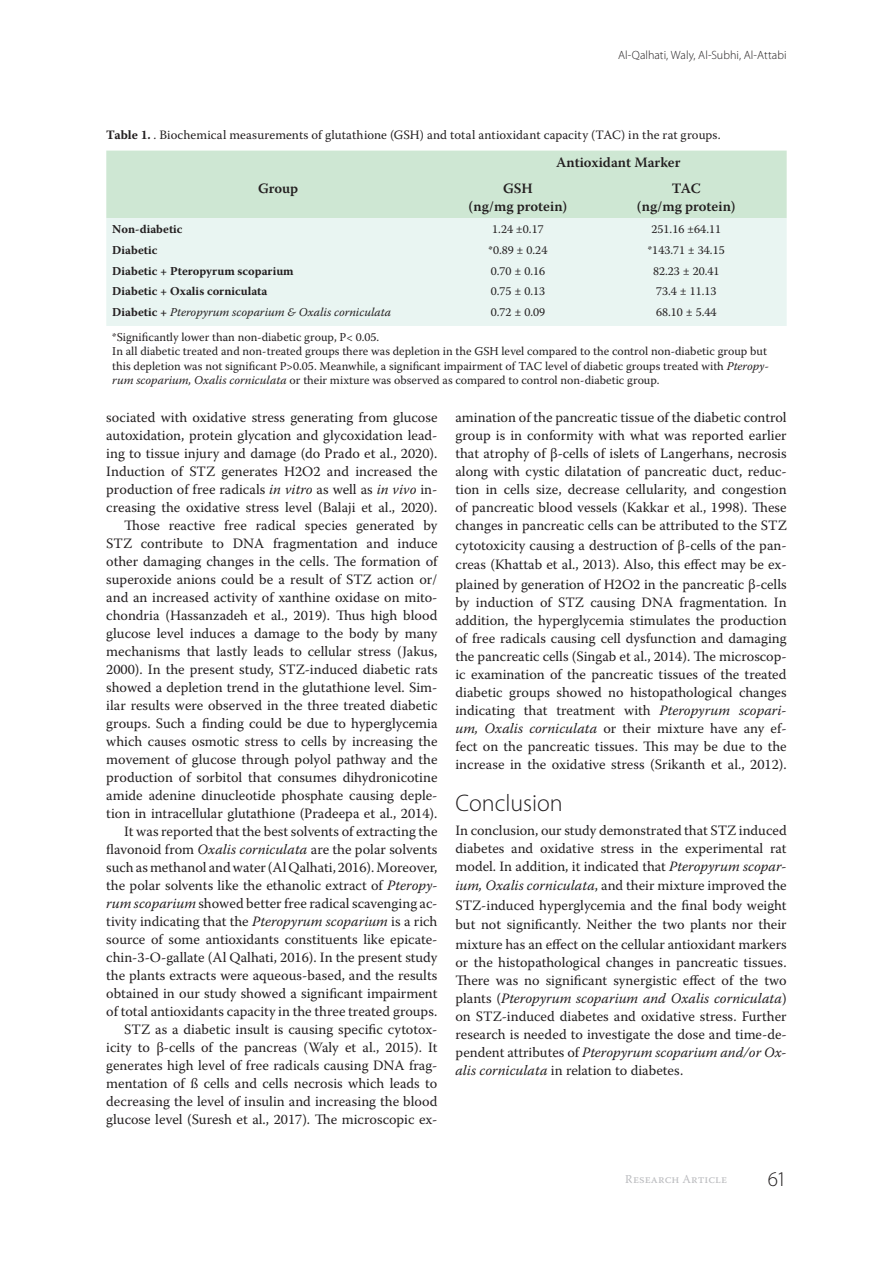
<style>
.page{position:relative;width:893px;height:1263px;background:#fff}
.page>*{position:absolute;margin:0;border:0;box-sizing:border-box;transform-origin:0 0}
.Heading1{font:300 24px "Myriad Pro";color:#231f20}
.t1{font:300 21px "Myriad Pro";color:#231f20}
.Body{font:14.25px/18px "Warnock Pro";color:#231f20;text-align:justify}
.Body_NoIndent{font:14.25px/18px "Warnock Pro";color:#231f20;text-align:justify}
.TableHeaderCentered{font:600 14.25px "Warnock Pro";color:#231f20}
.t2{font:12.75px "Warnock Pro";letter-spacing:.005em;color:#231f20}
.TableCellLeft{font:12px/14.2px "Warnock Pro";color:#231f20}
.TableCellLeft-2{font:700 12px "Warnock Pro";color:#231f20}
.TableCellLeft-3{font:italic 12px "Warnock Pro";color:#231f20}
.t3{font:300 12px "Myriad Pro";letter-spacing:.005em;color:#231f20}
.t4{font:12px "Warnock Pro";letter-spacing:.01em;color:#bcbdc0}
.s1{font-weight:700}
.s2{font-weight:700;font-style:normal}
.s3{font-style:italic}
</style>
<div class="page">
<div style="left:106px;top:151px;width:681px;height:67px;background:#cee7d3"></div>
<div style="left:106px;top:218px;width:681px;height:108px;background:#e9f5f2"></div>
<p class="t3" style="left:618px;top:47px;width:170px">Al-Qalhati, Waly, Al-Subhi, Al-Attabi</p>
<p class="t2" style="left:106px;top:127px;width:616px"><span class="s1">Table 1.</span> . Biochemical measurements of glutathione (GSH) and total antioxidant capacity (TAC) in the rat groups.</p>
<p class="TableHeaderCentered" style="left:556px;top:154px;width:126px">Antioxidant Marker</p>
<p class="TableHeaderCentered" style="left:258px;top:179px;width:42px">Group</p>
<p class="TableHeaderCentered" style="left:503px;top:179px;width:31px">GSH</p>
<p class="TableHeaderCentered" style="left:469px;top:197px;width:100px">(ng/mg protein)</p>
<p class="TableHeaderCentered" style="left:672px;top:179px;width:30px">TAC</p>
<p class="TableHeaderCentered" style="left:637px;top:197px;width:100px">(ng/mg protein)</p>
<p class="TableCellLeft-2" style="left:112px;top:222px;width:72px">Non-diabetic</p>
<p class="TableCellLeft" style="left:492px;top:222px;width:53px">1.24 ±0.17</p>
<p class="TableCellLeft" style="left:651px;top:222px;width:71px">251.16 ±64.11</p>
<p class="TableCellLeft-2" style="left:112px;top:243px;width:47px">Diabetic</p>
<p class="TableCellLeft" style="left:489px;top:242px;width:60px">*0.89 ± 0.24</p>
<p class="TableCellLeft" style="left:648px;top:242px;width:78px">*143.71 ± 34.15</p>
<p class="TableCellLeft-2" style="left:112px;top:263px;width:183px">Diabetic + Pteropyrum scoparium</p>
<p class="TableCellLeft" style="left:491px;top:263px;width:56px">0.70 ± 0.16</p>
<p class="TableCellLeft" style="left:653px;top:263px;width:68px">82.23 ± 20.41</p>
<p class="TableCellLeft-2" style="left:112px;top:284px;width:157px">Diabetic + Oxalis corniculata</p>
<p class="TableCellLeft" style="left:491px;top:284px;width:56px">0.75 ± 0.13</p>
<p class="TableCellLeft" style="left:656px;top:284px;width:62px">73.4 ± 11.13</p>
<p class="TableCellLeft-3" style="left:112px;top:305px;width:281px"><span class="s2">Diabetic +</span> Pteropyrum scoparium &amp; Oxalis corniculata</p>
<p class="TableCellLeft" style="left:491px;top:305px;width:56px">0.72 ± 0.09</p>
<p class="TableCellLeft" style="left:656px;top:305px;width:62px">68.10 ± 5.44</p>
<p class="TableCellLeft" style="left:112px;top:330px;width:268px">*Significantly lower than non-diabetic group, P&lt; 0.05.</p>
<p class="TableCellLeft" style="left:112px;top:344px;width:658px">In all diabetic treated and non-treated groups there was depletion in the GSH level compared to the control non-diabetic group but this depletion was not significant P&gt;0.05. Meanwhile, a significant impairment of TAC level of diabetic groups treated with <span class="s3">Pteropy&shy;rum scoparium, Oxalis corniculata</span> or their mixture was observed as compared to control non-diabetic group.</p>
<p class="Body" style="left:106px;top:408px;width:333px">sociated with oxidative stress generating from glucose autoxidation, protein glycation and glycoxidation lead&shy;ing to tissue injury and damage (do Prado et al., 2020).<br>Induction of STZ generates H2O2 and increased the production of free radicals <span class="s3">in vitro</span> as well as <span class="s3">in vivo</span> in&shy;creasing the oxidative stress level (Balaji et al., 2020).</p>
<p class="Body" style="left:106px;top:516px;width:334px;text-indent:18px">Those reactive free radical species generated by STZ contribute to DNA fragmentation and induce other damaging changes in the cells. The formation of superoxide anions could be a result of STZ action or/ and an increased activity of xanthine oxidase on mito&shy;chondria (Hassanzadeh et al., 2019). Thus high blood glucose level induces a damage to the body by many mechanisms that lastly leads to cellular stress (Jakus, 2000). In the present study, STZ-induced diabetic rats showed a depletion trend in the glutathione level. Sim&shy;ilar results were observed in the three treated diabetic groups. Such a finding could be due to hyperglycemia which causes osmotic stress to cells by increasing the movement of glucose through polyol pathway and the production of sorbitol that consumes dihydronicotine amide adenine dinucleotide phosphate causing deple&shy;tion in intracellular glutathione (Pradeepa et al., 2014).</p>
<p class="Body" style="left:106px;top:822px;width:333px;text-indent:18px">It was reported that the best solvents of extracting the flavonoid from <span class="s3">Oxalis corniculata</span> are the polar solvents such as methanol and water (Al Qalhati, 2016). Moreover, the polar solvents like the ethanolic extract of <span class="s3">Pteropy&shy;rum scoparium</span> showed better free radical scavenging ac&shy;tivity indicating that the <span class="s3">Pteropyrum scoparium</span> is a rich source of some antioxidants constituents like epicate&shy;chin-3-O-gallate (Al Qalhati, 2016). In the present study the plants extracts were aqueous-based, and the results obtained in our study showed a significant impairment of total antioxidants capacity in the three treated groups.</p>
<p class="Body" style="left:106px;top:1020px;width:333px;text-indent:18px">STZ as a diabetic insult is causing specific cytotox&shy;icity to β-cells of the pancreas (Waly et al., 2015). It generates high level of free radicals causing DNA frag&shy;mentation of ß cells and cells necrosis which leads to decreasing the level of insulin and increasing the blood glucose level (Suresh et al., 2017). The microscopic ex-</p>
<p class="Body" style="left:455px;top:408px;width:333px">amination of the pancreatic tissue of the diabetic control group is in conformity with what was reported earlier that atrophy of β-cells of islets of Langerhans, necrosis along with cystic dilatation of pancreatic duct, reduc&shy;tion in cells size, decrease cellularity, and congestion of pancreatic blood vessels (Kakkar et al., 1998). These changes in pancreatic cells can be attributed to the STZ</p>
<p class="Body" style="left:455px;top:535px;width:333px;line-height:19.5px">cytotoxicity causing a destruction of β-cells of the pan&shy;creas (Khattab et al., 2013). Also, this effect may be ex&shy;plained by generation of H2O2 in the pancreatic β-cells</p>
<p class="Body" style="left:455px;top:593px;width:333px">by induction of STZ causing DNA fragmentation. In addition, the hyperglycemia stimulates the production of free radicals causing cell dysfunction and damaging the pancreatic cells (Singab et al., 2014). The microscop&shy;ic examination of the pancreatic tissues of the treated diabetic groups showed no histopathological changes indicating that treatment with <span class="s3">Pteropyrum scopari&shy;um, Oxalis corniculata</span> or their mixture have any ef&shy;fect on the pancreatic tissues. This may be due to the increase in the oxidative stress (Srikanth et al., 2012).</p>
<p class="Heading1" style="left:455px;top:788px;width:109px">Conclusion</p>
<p class="Body_NoIndent" style="left:455px;top:821px;width:333px">In conclusion, our study demonstrated that STZ induced diabetes and oxidative stress in the experimental rat model. In addition, it indicated that <span class="s3">Pteropyrum scopar-</span></p>
<p class="Body_NoIndent" style="left:455px;top:875px;width:333px;line-height:19.5px"><span class="s3">ium, Oxalis corniculata</span>, and their mixture improved the STZ-induced hyperglycemia and the final body weight but not significantly. Neither the two plants nor their mixture has an effect on the cellular antioxidant markers</p>
<p class="Body_NoIndent" style="left:455px;top:953px;width:333px">or the histopathological changes in pancreatic tissues.<br>There was no significant synergistic effect of the two plants (<span class="s3">Pteropyrum scoparium and Oxalis corniculata</span>) on STZ-induced diabetes and oxidative stress. Further research is needed to investigate the dose and time-de&shy;pendent attributes of <span class="s3">Pteropyrum scoparium and/or Ox&shy;alis corniculata</span> in relation to diabetes.</p>
<p class="t4" style="left:625px;top:1172px;width:103px">Research Article</p>
<h2 class="t1" style="left:768px;top:1167px;width:20px">61</h2>
</div>
